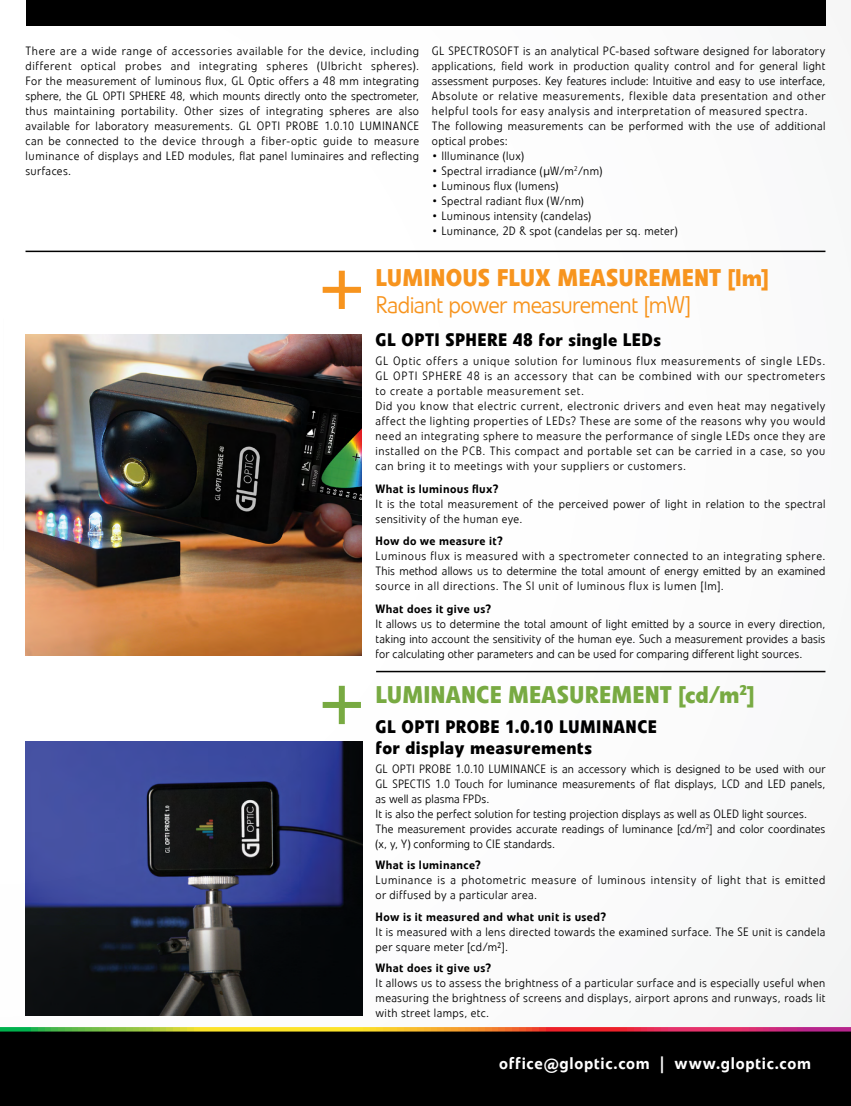
<style>
.page{position:relative;width:851px;height:1106px;background:#fff}
.page>*{position:absolute;margin:0;border:0;box-sizing:border-box;transform-origin:0 0}
.t1{font:700 24px "Veto Com";color:#f7941e}
.t2{font:300 24px "Veto Com";letter-spacing:-.03em;color:#f7941e}
.t3{font:700 24px "Veto Com";letter-spacing:.005em;color:#78aa42}
.t4{font:700 18px/21px "Veto Com";letter-spacing:.02em;color:#000}
.t5{font:500 16.8px "Veto Com";letter-spacing:.04em;color:#fff}
.t6{font:300 12px/15px "Veto Com";letter-spacing:.035em;color:#000}
.t7{font:300 12px/15px "Veto Com";letter-spacing:.055em;color:#000}
.t8{font:300 12px/15px "Veto Com";letter-spacing:.01em;color:#000}
.t9{font:500 12px "Veto Com";letter-spacing:.03em;color:#000}
</style>
<div class="page">
<img style="left:26px;top:334px;width:335px;height:321px">
<img style="left:26px;top:742px;width:336px;height:274px">
<hr style="left:376px;top:671px;width:449px;height:1px;background:#000">
<hr style="left:26px;top:251px;width:799px;height:1px;background:#000">
<div style="left:26px;top:0;width:799px;height:26px;background:#000"></div>
<div style="left:339px;top:271px;width:6px;height:38px;background:#f7941e"></div>
<div style="left:322px;top:287px;width:39px;height:6px;background:#f7941e"></div>
<div style="left:339px;top:686px;width:6px;height:38px;background:#78aa42"></div>
<div style="left:322px;top:702px;width:39px;height:6px;background:#78aa42"></div>
<div style="left:0;top:1029px;width:850px;height:77px;background:#000"></div>
<svg style="left:0;top:1027px;width:850px;height:4px;background:#cf8a46"></svg>
<p class="t6" style="left:26px;top:44px;width:395px;text-align:justify">There are a wide range of accessories available for the device, including different optical probes and integrating spheres (Ulbricht spheres).<br>For the measurement of luminous flux, GL Optic offers a 48 mm integrating sphere, the GL OPTI SPHERE 48, which mounts directly onto the spectrometer, thus maintaining portability. Other sizes of integrating spheres are also available for laboratory measurements. GL OPTI PROBE 1.0.10 LUMINANCE can be connected to the device through a fiber-optic guide to measure luminance of displays and LED modules, flat panel luminaires and reflecting surfaces.</p>
<p class="t6" style="left:432px;top:44px;width:395px">GL SPECTROSOFT is an analytical PC-based software designed for laboratory applications, field work in production quality control and for general light assessment purposes. Key features include: Intuitive and easy to use interface, Absolute or relative measurements, flexible data presentation and other helpful tools for easy analysis and interpretation of measured spectra.<br>The following measurements can be performed with the use of additional optical probes:</p>
<p class="t6" style="left:432px;top:149px;width:94px">• Illuminance (lux)</p>
<p class="t6" style="left:432px;top:164px;width:172px">• Spectral irradiance (µW/m<sup>2</sup>/nm)</p>
<p class="t6" style="left:432px;top:179px;width:128px">• Luminous flux (lumens)</p>
<p class="t6" style="left:432px;top:194px;width:153px">• Spectral radiant flux (W/nm)</p>
<p class="t6" style="left:432px;top:209px;width:161px">• Luminous intensity (candelas)</p>
<p class="t6" style="left:432px;top:224px;width:247px">• Luminance, 2D &amp; spot (candelas per sq. meter)</p>
<h1 class="t1" style="left:375px;top:262px;width:395px">LUMINOUS FLUX MEASUREMENT [lm]</h1>
<h1 class="t2" style="left:375px;top:290px;width:317px">Radiant power measurement [mW]</h1>
<h2 class="t4" style="left:375px;top:329px;width:287px">GL OPTI SPHERE 48 for single LEDs</h2>
<p class="t7" style="left:375px;top:353px;width:451px">GL Optic offers a unique solution for luminous flux measurements of single LEDs.<br>GL OPTI SPHERE 48 is an accessory that can be combined with our spectrometers to create a portable measurement set.<br>Did you know that electric current, electronic drivers and even heat may negatively affect the lighting properties of LEDs? These are some of the reasons why you would need an integrating sphere to measure the performance of single LEDs once they are installed on the PCB. This compact and portable set can be carried in a case, so you can bring it to meetings with your suppliers or customers.</p>
<p class="t9" style="left:375px;top:481px;width:124px">What is luminous flux?</p>
<p class="t6" style="left:375px;top:496px;width:451px">It is the total measurement of the perceived power of light in relation to the spectral sensitivity of the human eye.</p>
<p class="t9" style="left:375px;top:533px;width:129px">How do we measure it?</p>
<p class="t6" style="left:375px;top:548px;width:451px;text-align:justify">Luminous flux is measured with a spectrometer connected to an integrating sphere.<br>This method allows us to determine the total amount of energy emitted by an examined source in all directions. The SI unit of luminous flux is lumen [lm].</p>
<p class="t9" style="left:375px;top:601px;width:117px">What does it give us?</p>
<p class="t6" style="left:375px;top:616px;width:451px;text-align:justify">It allows us to determine the total amount of light emitted by a source in every direction, taking into account the sensitivity of the human eye. Such a measurement provides a basis for calculating other parameters and can be used for comparing different light sources.</p>
<h1 class="t3" style="left:375px;top:679px;width:381px">LUMINANCE MEASUREMENT [cd/m<sup>2</sup>]</h1>
<h2 class="t4" style="left:375px;top:716px;width:283px">GL OPTI PROBE 1.0.10 LUMINANCE for display measurements</h2>
<p class="t8" style="left:375px;top:761px;width:451px">GL OPTI PROBE 1.0.10 LUMINANCE is an accessory which is designed to be used with our GL SPECTIS 1.0 Touch for luminance measurements of flat displays, LCD and LED panels, as well as plasma FPDs.<br>It is also the perfect solution for testing projection displays as well as OLED light sources.<br>The measurement provides accurate readings of luminance [cd/m<sup>2</sup>] and color coordinates (x, y, Y) conforming to CIE standards.</p>
<p class="t9" style="left:375px;top:858px;width:107px">What is luminance?</p>
<p class="t6" style="left:375px;top:872px;width:451px">Luminance is a photometric measure of luminous intensity of light that is emitted or diffused by a particular area.</p>
<p class="t9" style="left:375px;top:909px;width:232px">How is it measured and what unit is used?</p>
<p class="t6" style="left:375px;top:924px;width:451px">It is measured with a lens directed towards the examined surface. The SE unit is candela per square meter [cd/m²].</p>
<p class="t9" style="left:375px;top:960px;width:117px">What does it give us?</p>
<p class="t6" style="left:375px;top:975px;width:451px;text-align:justify">It allows us to assess the brightness of a particular surface and is especially useful when measuring the brightness of screens and displays, airport aprons and runways, roads lit with street lamps, etc.</p>
<h3 class="t5" style="left:499px;top:1053px;width:313px">office@gloptic.com | www.gloptic.com</h3>
</div>
